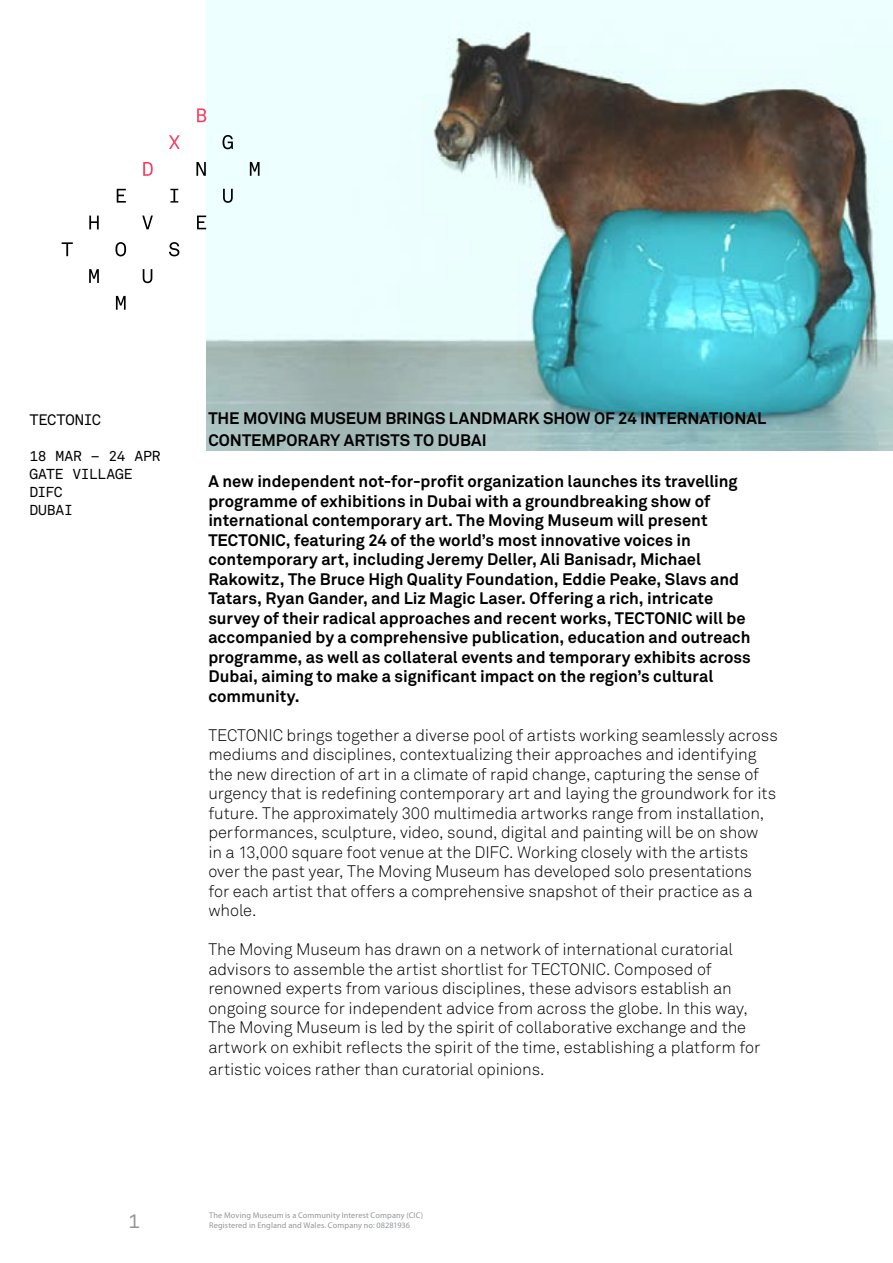
<style>
.page{position:relative;width:893px;height:1263px;background:#fff}
.page>*{position:absolute;margin:0;border:0;box-sizing:border-box;transform-origin:0 0}
.t1{font:19.5px "Akkurat Mono";color:#939598}
.t2{font:300 16.5px/19.5px "Akkurat";letter-spacing:-.005em;color:#000}
.t3{font:700 16.5px/19.5px "Akkurat";color:#000}
.t4{font:15px "Akkurat Mono";letter-spacing:-.015em;color:#000}
.t5{font:14.25px/18px "Akkurat Mono";letter-spacing:-.015em;color:#000}
.t6{font:8.25px/10.5px "Myriad Pro";letter-spacing:.015em;color:#939598}
</style>
<div class="page">
<img style="left:206px;top:0;width:687px;height:450px">
<svg style="left:62px;top:242px;width:11px;height:14px"></svg>
<svg style="left:89px;top:216px;width:10px;height:13px"></svg>
<svg style="left:117px;top:189px;width:9px;height:14px"></svg>
<svg style="left:143px;top:162px;width:10px;height:14px"></svg>
<svg style="left:169px;top:135px;width:11px;height:14px"></svg>
<svg style="left:197px;top:108px;width:9px;height:14px"></svg>
<svg style="left:89px;top:269px;width:10px;height:14px"></svg>
<svg style="left:115px;top:242px;width:11px;height:14px"></svg>
<svg style="left:142px;top:216px;width:11px;height:13px"></svg>
<svg style="left:170px;top:189px;width:8px;height:14px"></svg>
<svg style="left:196px;top:162px;width:10px;height:14px"></svg>
<svg style="left:223px;top:135px;width:10px;height:14px"></svg>
<svg style="left:116px;top:296px;width:10px;height:14px"></svg>
<svg style="left:143px;top:269px;width:9px;height:14px"></svg>
<svg style="left:169px;top:242px;width:10px;height:14px"></svg>
<svg style="left:197px;top:216px;width:9px;height:13px"></svg>
<svg style="left:223px;top:189px;width:10px;height:14px"></svg>
<svg style="left:250px;top:162px;width:10px;height:14px"></svg>
<p class="t4" style="left:29px;top:410px;width:73px">TECTONIC</p>
<p class="t5" style="left:29px;top:447px;width:133px">18 MAR – 24 APR<br>GATE VILLAGE<br>DIFC<br>DUBAI</p>
<p class="t3" style="left:208px;top:406px;width:559px;line-height:22.2px">THE MOVING MUSEUM BRINGS LANDMARK SHOW OF 24 INTERNATIONAL<br>CONTEMPORARY ARTISTS TO DUBAI</p>
<p class="t3" style="left:208px;top:471px;width:544px">A new independent not-for-profit organization launches its travelling programme of exhibitions in Dubai with a groundbreaking show of international contemporary art. The Moving Museum will present TECTONIC, featuring 24 of the world’s most innovative voices in contemporary art, including Jeremy Deller, Ali Banisadr, Michael Rakowitz, The Bruce High Quality Foundation, Eddie Peake, Slavs and Tatars, Ryan Gander, and Liz Magic Laser. Offering a rich, intricate survey of their radical approaches and recent works, TECTONIC will be accompanied by a comprehensive publication, education and outreach programme, as well as collateral events and temporary exhibits across Dubai, aiming to make a significant impact on the region’s cultural community.</p>
<p class="t2" style="left:208px;top:725px;width:571px">TECTONIC brings together a diverse pool of artists working seamlessly across mediums and disciplines, contextualizing their approaches and identifying the new direction of art in a climate of rapid change, capturing the sense of urgency that is redefining contemporary art and laying the groundwork for its future. The approximately 300 multimedia artworks range from installation, performances, sculpture, video, sound, digital and painting will be on show<br>in a 13,000 square foot venue at the DIFC. Working closely with the artists over the past year, The Moving Museum has developed solo presentations<br>for each artist that offers a comprehensive snapshot of their practice as a whole.</p>
<p class="t2" style="left:208px;top:940px;width:554px">The Moving Museum has drawn on a network of international curatorial advisors to assemble the artist shortlist for TECTONIC. Composed of renowned experts from various disciplines, these advisors establish an ongoing source for independent advice from across the globe. In this way, The Moving Museum is led by the spirit of collaborative exchange and the artwork on exhibit reflects the spirit of the time, establishing a platform for</p>
<p class="t2" style="left:208px;top:1059px;width:338px">artistic voices rather than curatorial opinions.</p>
<p class="t1" style="left:128px;top:1208px;width:14px">1</p>
<p class="t6" style="left:209px;top:1209px;width:215px">The Moving Museum is a Community Interest Company (CIC)<br>Registered in England and Wales. Company no: 08281936</p>
</div>
